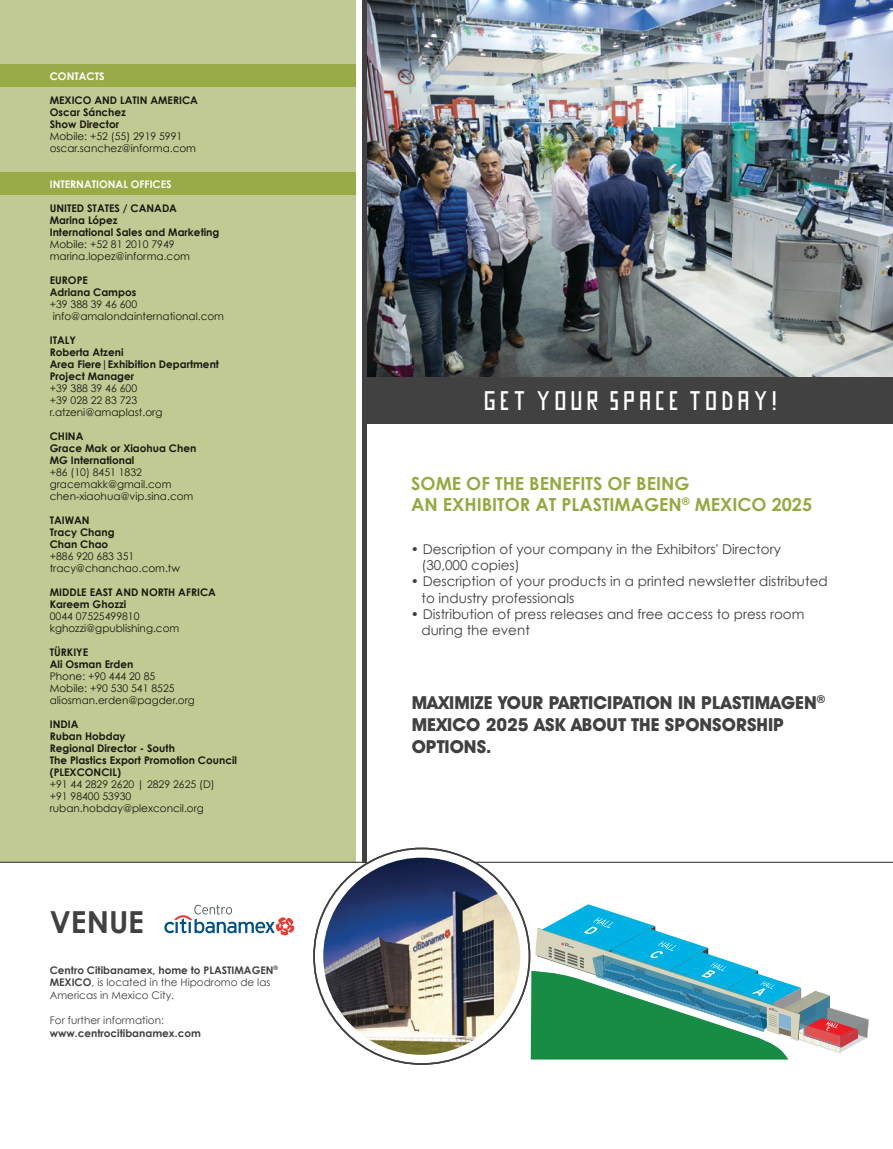
<style>
.page{position:relative;width:893px;height:1149px;background:#fff}
.page>*{position:absolute;margin:0;border:0;box-sizing:border-box;transform-origin:0 0}
.t1{font:700 30.3px "Century Gothic";color:#414142}
.t2{font:18.75px "Imagine Slim Extra";color:#fff}
.t3{font:700 18px/21.6px "Avant Garde IT Cby BT";color:#414142}
.t4{font:700 18px/21.6px "Century Gothic";color:#95a942}
.t5{font:13.5px/16.2px "Century Gothic";color:#3e3d3f}
.t6{font:10.5px/12px "Century Gothic";color:#231f20}
.t7{font:700 10.5px/12px "Century Gothic";color:#231f20}
.t8{font:10.5px/12.6px "Century Gothic";color:#414142}
.t9{font:700 10.5px "Century Gothic";color:#fff}
.t10{font:700 10.5px "Century Gothic";color:#414142}
.s1{font-weight:700}
</style>
<div class="page">
<hr style="left:475px;top:861px;width:418px;height:1px;background:#414142">
<div style="left:0;top:0;width:355px;height:862px;background:#c1ca92"></div>
<div style="left:0;top:64px;width:355px;height:22px;background:#99ab47"></div>
<div style="left:0;top:172px;width:355px;height:22px;background:#99ab47"></div>
<img style="left:367px;top:0;width:526px;height:377px">
<div style="left:363px;top:377px;width:530px;height:47px;background:#414142"></div>
<hr style="left:363px;top:0;width:4px;height:862px;background:#414142">
<svg style="left:164px;top:904px;width:130px;height:31px"></svg>
<svg style="left:531px;top:904px;width:338px;height:155px"></svg>
<hr style="left:0;top:861px;width:367px;height:1px;background:#414142">
<img style="left:323px;top:857px;width:197px;height:197px;border-radius:99px">
<p class="t9" style="left:50px;top:68px;width:56px">CONTACTS</p>
<p class="t7" style="left:50px;top:93px;width:150px">MEXICO AND LATIN AMERICA<br>Oscar Sánchez<br>Show Director</p>
<p class="t6" style="left:50px;top:130px;width:148px">Mobile: +52 (55) 2919 5991 oscar.sanchez@informa.com</p>
<p class="t9" style="left:50px;top:176px;width:123px">INTERNATIONAL OFFICES</p>
<p class="t7" style="left:50px;top:201px;width:171px">UNITED STATES / CANADA<br>Marina López<br>International Sales and Marketing</p>
<p class="t6" style="left:50px;top:238px;width:142px">Mobile: +52 81 2010 7949 marina.lopez@informa.com</p>
<p class="t7" style="left:50px;top:273px;width:88px">EUROPE<br>Adriana Campos</p>
<p class="t6" style="left:50px;top:298px;width:176px">+39 388 39 46 600 info@amalondainternational.com</p>
<p class="t7" style="left:50px;top:333px;width:171px">ITALY<br>Roberta Atzeni<br>Area Fiere|Exhibition Department<br>Project Manager</p>
<p class="t6" style="left:50px;top:382px;width:114px">+39 388 39 46 600<br>+39 028 22 83 723 r.atzeni@amaplast.org</p>
<p class="t7" style="left:50px;top:429px;width:148px">CHINA<br>Grace Mak or Xiaohua Chen<br>MG International</p>
<p class="t6" style="left:50px;top:466px;width:145px">+86 (10) 8451 1832 gracemakk@gmail.com chen-xiaohua@vip.sina.com</p>
<p class="t7" style="left:50px;top:513px;width:66px">TAIWAN<br>Tracy Chang<br>Chan Chao</p>
<p class="t6" style="left:50px;top:550px;width:132px">+886 920 683 351 tracy@chanchao.com.tw</p>
<p class="t7" style="left:50px;top:585px;width:168px">MIDDLE EAST AND NORTH AFRICA<br>Kareem Ghozzi</p>
<p class="t6" style="left:50px;top:610px;width:131px">0044 07525499810 kghozzi@gpublishing.com</p>
<p class="t7" style="left:50px;top:645px;width:85px">TÜRKIYE<br>Ali Osman Erden</p>
<p class="t6" style="left:50px;top:670px;width:147px">Phone: +90 444 20 85<br>Mobile: +90 530 541 8525 aliosman.erden@pagder.org</p>
<p class="t7" style="left:50px;top:717px;width:189px">INDIA<br>Ruban Hobday<br>Regional Director - South<br>The Plastics Export Promotion Council (PLEXCONCIL)</p>
<p class="t6" style="left:50px;top:778px;width:166px">+91 44 2829 2620 | 2829 2625 (D) +91 98400 53930 ruban.hobday@plexconcil.org</p>
<h1 class="t1" style="left:50px;top:899px;width:96px">VENUE</h1>
<p class="t8" style="left:50px;top:962px;width:230px"><span class="s1">Centro Citibanamex, home to PLASTIMAGEN</span><sup>®<br></sup><span class="s1">MEXICO</span>, is located in the Hipodromo de las<br>Americas in Mexico City.</p>
<p class="t8" style="left:50px;top:1013px;width:116px">For further information:</p>
<p class="t10" style="left:50px;top:1024px;width:153px">www.centrocitibanamex.com</p>
<h2 class="t2" style="left:483px;top:392px;width:299px">GET YOUR SPACE TODAY!</h2>
<h3 class="t4" style="left:411px;top:471px;width:402px">SOME OF THE BENEFITS OF BEING<br>AN EXHIBITOR AT PLASTIMAGEN<sup>®</sup> MEXICO 2025</h3>
<p class="t5" style="left:421px;top:540px;width:361px;text-indent:-11px">• Description of your company in the Exhibitors' Directory (30,000 copies)</p>
<p class="t5" style="left:421px;top:573px;width:408px;text-indent:-11px">• Description of your products in a printed newsletter distributed to industry professionals</p>
<p class="t5" style="left:421px;top:605px;width:384px;text-indent:-11px">• Distribution of press releases and free access to press room during the event</p>
<h3 class="t3" style="left:412px;top:691px;width:415px">MAXIMIZE YOUR PARTICIPATION IN PLASTIMAGEN<sup>®<br></sup>MEXICO 2025 ASK ABOUT THE SPONSORSHIP<br>OPTIONS.</h3>
</div>
